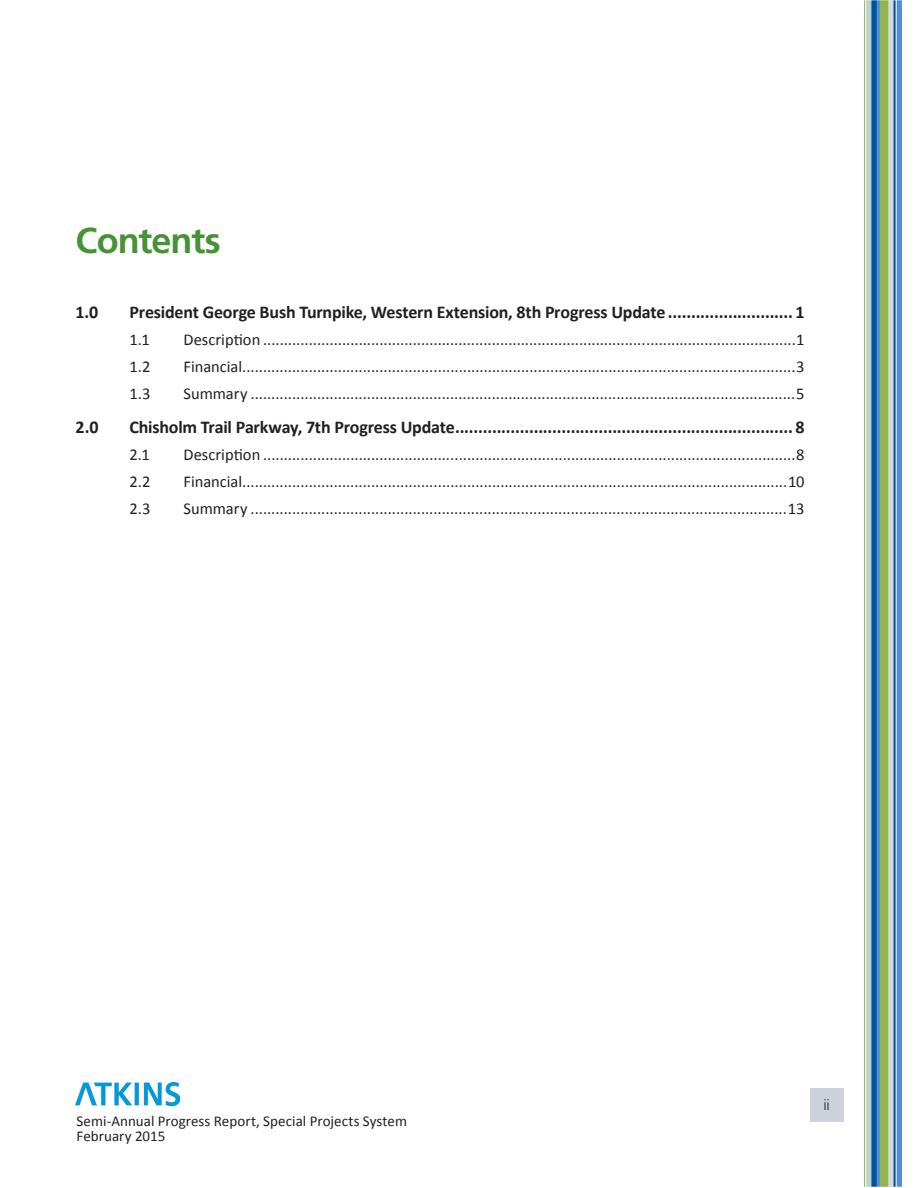
<style>
.page{position:relative;width:918px;height:1188px;background:#fff}
.page>*{position:absolute;margin:0;border:0;box-sizing:border-box;transform-origin:0 0}
.Heading_3_-_24_25pt{font:700 36px "Frutiger LT Std";letter-spacing:-.025em;color:#459336}
.TOC_Header{font:700 18px "Calibri";letter-spacing:-.01em;color:#231f20}
.t1{font:16.5px "Calibri";letter-spacing:-.005em;color:#231f20}
.t2{font:15px/15px "Calibri";color:#231f20}
.Body_Text_3_-_11_12p{font:300 15px "Frutiger LT Std";color:#231f20}
</style>
<div class="page">
<img style="left:864px;top:0;width:38px;height:1187px">
<div style="left:810px;top:1088px;width:33px;height:33px;background:#cdd2da"></div>
<img style="left:76px;top:1083px;width:103px;height:22px">
<p class="Heading_3_-_24_25pt" style="left:76px;top:219px;width:147px">Contents</p>
<p class="TOC_Header" style="left:76px;top:301px;width:24px">1.0</p>
<p class="TOC_Header" style="left:130px;top:301px;width:677px">President George Bush Turnpike, Western Extension, 8th Progress Update ........................... 1</p>
<p class="t1" style="left:130px;top:329px;width:22px">1.1</p>
<p class="t1" style="left:184px;top:329px;width:622px">Description ................................................................................................................................1</p>
<p class="t1" style="left:130px;top:356px;width:22px">1.2</p>
<p class="t1" style="left:184px;top:356px;width:622px">Financial.....................................................................................................................................3</p>
<p class="t1" style="left:130px;top:383px;width:22px">1.3</p>
<p class="t1" style="left:184px;top:383px;width:622px">Summary ...................................................................................................................................5</p>
<p class="TOC_Header" style="left:76px;top:415px;width:24px">2.0</p>
<p class="TOC_Header" style="left:130px;top:415px;width:677px">Chisholm Trail Parkway, 7th Progress Update......................................................................... 8</p>
<p class="t1" style="left:130px;top:444px;width:22px">2.1</p>
<p class="t1" style="left:184px;top:444px;width:622px">Description ................................................................................................................................8</p>
<p class="t1" style="left:130px;top:471px;width:22px">2.2</p>
<p class="t1" style="left:184px;top:471px;width:622px">Financial...................................................................................................................................10</p>
<p class="t1" style="left:130px;top:498px;width:22px">2.3</p>
<p class="t1" style="left:184px;top:498px;width:623px">Summary .................................................................................................................................13</p>
<p class="t2" style="left:76px;top:1113px;width:332px">Semi-Annual Progress Report, Special Projects System<br>February 2015</p>
<p class="Body_Text_3_-_11_12p" style="left:823px;top:1097px;width:8px">ii</p>
</div>
